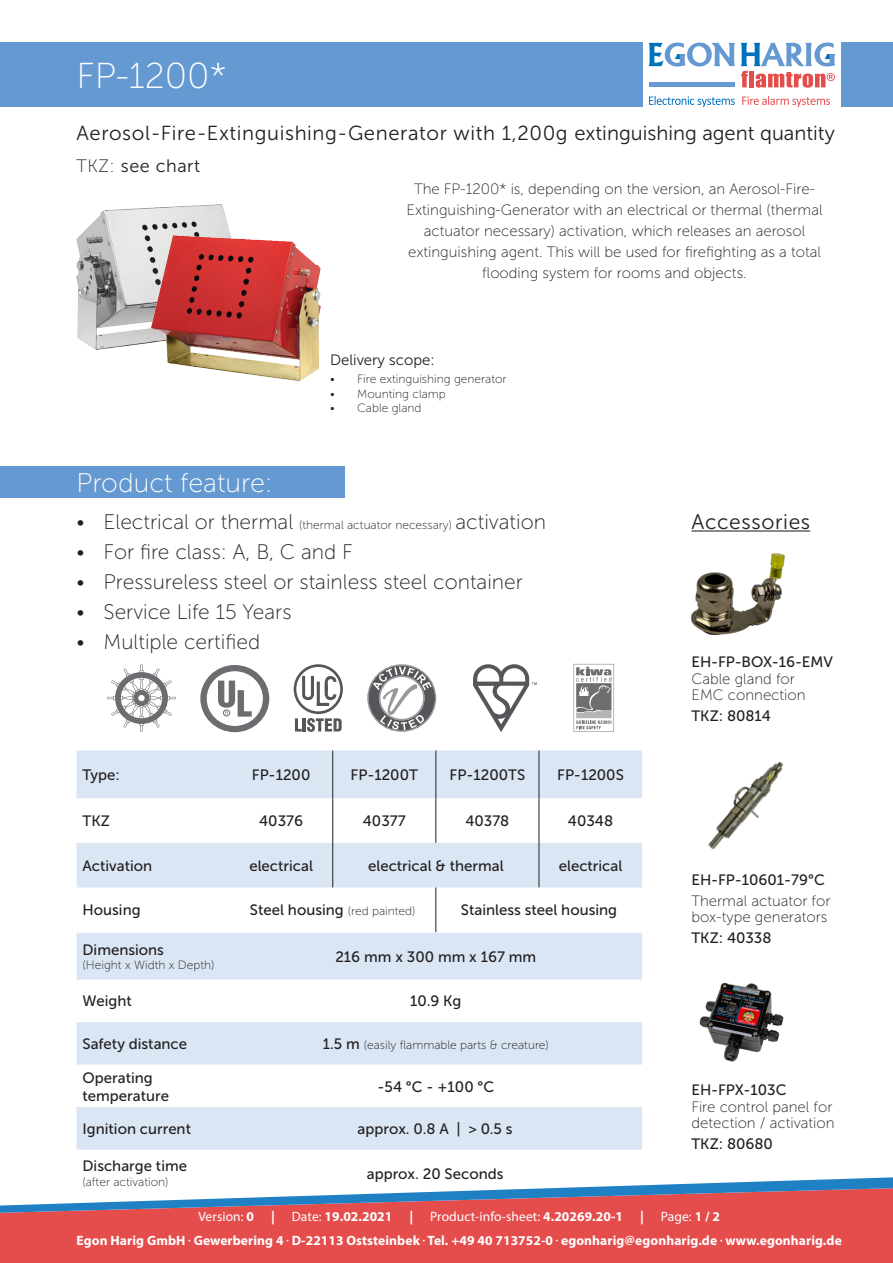
<style>
.page{position:relative;width:893px;height:1263px;background:#fff}
.page>*{position:absolute;margin:0;border:0;box-sizing:border-box;transform-origin:0 0}
.t1{font:36px "Museo Sans 100";color:#fff}
.t2{font:27px "Museo Sans 100";color:#fff}
.t3{font:21px "Museo Sans 100";color:#231f20}
.t4{font:21px "Museo Sans 300";letter-spacing:.03em;color:#231f20}
.t5{font:20.25px "Museo Sans 300";letter-spacing:.03em;color:#231f20}
.t6{font:18px "Museo Sans 300";letter-spacing:.03em;color:#231f20}
.t7{font:15px "Museo Sans 500";color:#231f20}
.t8{font:15px/16.5px "Museo Sans 100";color:#231f20}
.t9{font:15px "Museo Sans 300";color:#231f20}
.t10{font:700 13.5px "Myriad Pro";letter-spacing:.005em;color:#fff}
.t11{font:13.5px "Myriad Pro";letter-spacing:.005em;color:#fff}
.t12{font:12px "Museo Sans 100";color:#231f20}
.s1{font-family:"Museo Sans 100"}
.s2{font-size:12px}
.s3{font-family:"Museo Sans 100";font-size:12px}
.s4{font-family:"Museo Sans 500";font-size:15px}
.s5{font-weight:700}
.s6{font-weight:400}
</style>
<div class="page">
<svg style="left:77px;top:750px;width:565px;height:137px;fill:#dbe6f4"></svg>
<hr style="left:436px;top:798px;width:1px;height:45px;background:#231f20">
<hr style="left:332px;top:750px;width:1px;height:48px;background:#231f20">
<hr style="left:436px;top:750px;width:1px;height:48px;background:#231f20">
<hr style="left:539px;top:750px;width:1px;height:48px;background:#231f20">
<hr style="left:332px;top:798px;width:1px;height:45px;background:#231f20">
<hr style="left:539px;top:798px;width:1px;height:45px;background:#231f20">
<hr style="left:332px;top:843px;width:1px;height:44px;background:#231f20">
<hr style="left:539px;top:843px;width:1px;height:44px;background:#231f20">
<hr style="left:436px;top:887px;width:1px;height:45px;background:#231f20">
<svg style="left:77px;top:933px;width:565px;height:217px;fill:#dbe6f4"></svg>
<div style="left:0;top:43px;width:642px;height:64px;background:#6599d1"></div>
<svg style="left:649px;top:43px;width:86px;height:23px"></svg>
<hr style="left:649px;top:83px;width:85px;height:4px;background:#6599d1">
<svg style="left:741px;top:43px;width:94px;height:45px"></svg>
<svg style="left:649px;top:96px;width:86px;height:11px"></svg>
<svg style="left:742px;top:96px;width:88px;height:11px"></svg>
<div style="left:0;top:1213px;width:893px;height:47px;background:#e54d4d"></div>
<hr style="left:0;top:1260px;width:893px;height:3px;background:#e54d4d">
<svg style="left:0;top:1177px;width:893px;height:36px"></svg>
<div style="left:0;top:466px;width:345px;height:32px;background:#6599d1"></div>
<div style="left:842px;top:43px;width:51px;height:64px;background:#6599d1"></div>
<hr style="left:691px;top:530px;width:119px;height:1px;background:#231f20">
<svg style="left:107px;top:664px;width:69px;height:68px"></svg>
<svg style="left:200px;top:665px;width:69px;height:67px"></svg>
<div style="left:223px;top:710px;width:7px;height:6px;border:1px solid #6c6d70;border-radius:50%"></div>
<svg style="left:294px;top:664px;width:49px;height:68px"></svg>
<svg style="left:367px;top:664px;width:69px;height:68px"></svg>
<svg style="left:473px;top:664px;width:64px;height:68px"></svg>
<img style="left:708px;top:761px;width:76px;height:89px">
<img style="left:699px;top:982px;width:85px;height:80px">
<svg style="left:574px;top:664px;width:40px;height:68px"></svg>
<img style="left:691px;top:553px;width:94px;height:82px">
<img style="left:77px;top:204px;width:154px;height:146px">
<img style="left:151px;top:236px;width:169px;height:145px">
<p class="t1" style="left:77px;top:57px;width:152px">FP-1200*</p>
<p class="t5" style="left:77px;top:122px;width:760px">Aerosol-Fire-Extinguishing-Generator with 1,200g extinguishing agent quantity</p>
<p class="t6" style="left:77px;top:156px;width:125px"><span class="s1">TKZ:</span> see chart</p>
<p class="t2" style="left:77px;top:468px;width:198px">Product feature:</p>
<p class="t8" style="left:414px;top:181px;width:403px">The FP-1200* is, depending on the version, an Aerosol-Fire-</p>
<p class="t8" style="left:407px;top:202px;width:417px">Extinguishing-Generator with an electrical or thermal (thermal</p>
<p class="t8" style="left:424px;top:223px;width:383px">actuator necessary) activation, which releases an aerosol</p>
<p class="t8" style="left:408px;top:244px;width:414px">extinguishing agent. This will be used for firefighting as a total</p>
<p class="t8" style="left:482px;top:265px;width:266px">flooding system for rooms and objects.</p>
<p class="t9" style="left:330px;top:352px;width:106px">Delivery scope:</p>
<p class="t12" style="left:330px;top:373px;width:178px">• Fire extinguishing generator</p>
<p class="t12" style="left:330px;top:387px;width:117px">• Mounting clamp</p>
<p class="t12" style="left:330px;top:402px;width:93px">• Cable gland</p>
<p class="t3" style="left:77px;top:510px;width:471px">• Electrical or thermal <span class="s2">(thermal actuator necessary)</span> activation</p>
<p class="t3" style="left:77px;top:540px;width:278px">• For fire class: A, B, C and F</p>
<p class="t3" style="left:77px;top:570px;width:448px">• Pressureless steel or stainless steel container</p>
<p class="t3" style="left:77px;top:600px;width:217px">• Service Life 15 Years</p>
<p class="t3" style="left:77px;top:630px;width:185px">• Multiple certified</p>
<p class="t7" style="left:83px;top:767px;width:39px">Type:</p>
<p class="t7" style="left:252px;top:767px;width:60px">FP-1200</p>
<p class="t7" style="left:351px;top:767px;width:69px">FP-1200T</p>
<p class="t7" style="left:450px;top:767px;width:77px">FP-1200TS</p>
<p class="t7" style="left:557px;top:767px;width:68px">FP-1200S</p>
<p class="t7" style="left:83px;top:813px;width:29px">TKZ</p>
<p class="t7" style="left:259px;top:813px;width:45px">40376</p>
<p class="t7" style="left:363px;top:813px;width:44px">40377</p>
<p class="t7" style="left:465px;top:813px;width:46px">40378</p>
<p class="t7" style="left:568px;top:813px;width:47px">40348</p>
<p class="t7" style="left:83px;top:857px;width:71px">Activation</p>
<p class="t7" style="left:249px;top:857px;width:65px">electrical</p>
<p class="t7" style="left:368px;top:857px;width:137px">electrical &amp; thermal</p>
<p class="t7" style="left:559px;top:857px;width:65px">electrical</p>
<p class="t7" style="left:83px;top:902px;width:60px">Housing</p>
<p class="t7" style="left:250px;top:902px;width:167px">Steel housing <span class="s3">(red painted)</span></p>
<p class="t7" style="left:461px;top:902px;width:158px">Stainless steel housing</p>
<p class="t7" style="left:83px;top:941px;width:83px">Dimensions</p>
<p class="t12" style="left:83px;top:958px;width:133px">(Height x Width x Depth)</p>
<p class="t7" style="left:335px;top:948px;width:202px">216 mm x 300 mm x 167 mm</p>
<p class="t7" style="left:83px;top:993px;width:51px">Weight</p>
<p class="t7" style="left:410px;top:993px;width:53px">10.9 Kg</p>
<p class="t7" style="left:83px;top:1035px;width:106px">Safety distance</p>
<p class="t12" style="left:323px;top:1038px;width:228px"><span class="s4">1.5 m</span> (easily flammable parts &amp; creature)</p>
<p class="t7" style="left:83px;top:1069px;width:72px">Operating</p>
<p class="t7" style="left:83px;top:1087px;width:88px">temperature</p>
<p class="t7" style="left:377px;top:1078px;width:118px">-54 °C - +100 °C</p>
<p class="t7" style="left:83px;top:1121px;width:110px">Ignition current</p>
<p class="t7" style="left:358px;top:1121px;width:157px">approx. 0.8 A | &gt; 0.5 s</p>
<p class="t7" style="left:83px;top:1158px;width:106px">Discharge time</p>
<p class="t12" style="left:83px;top:1175px;width:87px">(after activation)</p>
<p class="t7" style="left:367px;top:1165px;width:138px">approx. 20 Seconds</p>
<p class="t4" style="left:691px;top:510px;width:120px">Accessories</p>
<p class="t7" style="left:691px;top:654px;width:143px">EH-FP-BOX-16-EMV</p>
<p class="t8" style="left:691px;top:670px;width:105px">Cable gland for</p>
<p class="t8" style="left:691px;top:687px;width:116px">EMC connection</p>
<p class="t7" style="left:691px;top:708px;width:81px">TKZ: 80814</p>
<p class="t7" style="left:691px;top:871px;width:135px">EH-FP-10601-79°C</p>
<p class="t8" style="left:691px;top:892px;width:141px">Thermal actuator for box-type generators</p>
<p class="t7" style="left:691px;top:930px;width:82px">TKZ: 40338</p>
<p class="t7" style="left:691px;top:1082px;width:97px">EH-FPX-103C</p>
<p class="t8" style="left:691px;top:1099px;width:145px">Fire control panel for detection / activation</p>
<p class="t7" style="left:691px;top:1136px;width:83px">TKZ: 80680</p>
<p class="t11" style="left:198px;top:1208px;width:57px">Version: <span class="s5">0</span></p>
<p class="t10" style="left:271px;top:1208px;width:5px">|</p>
<p class="t10" style="left:292px;top:1208px;width:102px"><span class="s6">Date:</span> 19.02.2021</p>
<p class="t10" style="left:409px;top:1208px;width:5px">|</p>
<p class="t11" style="left:430px;top:1208px;width:194px">Product-info-sheet: <span class="s5">4.20269.20-1</span></p>
<p class="t10" style="left:640px;top:1208px;width:5px">|</p>
<p class="t11" style="left:661px;top:1208px;width:61px">Page: <span class="s5">1 / 2</span></p>
<p class="t10" style="left:77px;top:1232px;width:767px">Egon Harig GmbH . Gewerbering 4 . D-22113 Oststeinbek . Tel. +49 40 713752-0 . egonharig@egonharig.de . www.egonharig.de</p>
</div>
